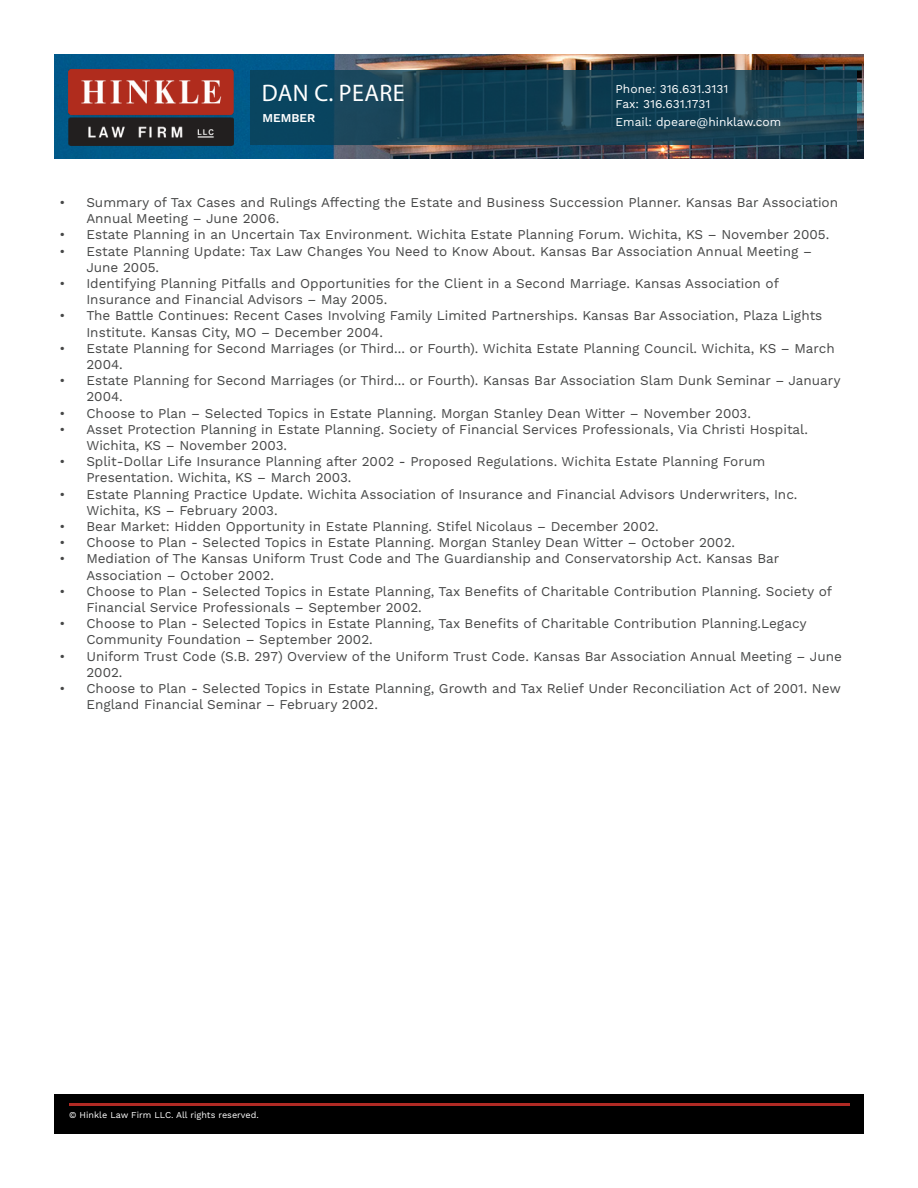
<style>
.page{position:relative;width:918px;height:1188px;background:#fff}
.page>*{position:absolute;margin:0;border:0;box-sizing:border-box;transform-origin:0 0}
.t1{font:24px "Myriad Pro";letter-spacing:.02em;color:#fff}
.t2{font:13.5px/16.2px "Work Sans";color:#464747}
.t3{font:12px/14.4px "Work Sans";color:#fff}
.t4{font:600 12px "Work Sans";color:#fff}
.t5{font:9px "Work Sans";color:#fff}
</style>
<div class="page">
<div style="left:54px;top:1094px;width:810px;height:40px;background:#000"></div>
<hr style="left:69px;top:1104px;width:781px;height:2px;background:#b02a24">
<img style="left:54px;top:54px;width:810px;height:105px">
<img style="left:68px;top:70px;width:165px;height:75px">
<svg style="left:250px;top:70px;width:606px;height:75px;background:#134155"></svg>
<p class="t1" style="left:262px;top:78px;width:145px">DAN C. PEARE</p>
<p class="t4" style="left:263px;top:111px;width:54px">MEMBER</p>
<p class="t3" style="left:616px;top:83px;width:114px">Phone: 316.631.3131<br>Fax: 316.631.1731</p>
<p class="t3" style="left:616px;top:115px;width:167px">Email: dpeare@hinklaw.com</p>
<p class="t2" style="left:86px;top:195px;width:753px;text-indent:-27px">• Summary of Tax Cases and Rulings Affecting the Estate and Business Succession Planner. Kansas Bar Association<br>Annual Meeting – June 2006.</p>
<p class="t2" style="left:59px;top:227px;width:772px">• Estate Planning in an Uncertain Tax Environment. Wichita Estate Planning Forum. Wichita, KS – November 2005.</p>
<p class="t2" style="left:86px;top:243px;width:727px;text-indent:-27px">• Estate Planning Update: Tax Law Changes You Need to Know About. Kansas Bar Association Annual Meeting –<br>June 2005.</p>
<p class="t2" style="left:86px;top:276px;width:694px;text-indent:-27px">• Identifying Planning Pitfalls and Opportunities for the Client in a Second Marriage. Kansas Association of<br>Insurance and Financial Advisors – May 2005.</p>
<p class="t2" style="left:86px;top:308px;width:738px;text-indent:-27px">• The Battle Continues: Recent Cases Involving Family Limited Partnerships. Kansas Bar Association, Plaza Lights<br>Institute. Kansas City, MO – December 2004.</p>
<p class="t2" style="left:86px;top:341px;width:750px;text-indent:-27px">• Estate Planning for Second Marriages (or Third... or Fourth). Wichita Estate Planning Council. Wichita, KS – March<br>2004.</p>
<p class="t2" style="left:86px;top:373px;width:756px;text-indent:-27px">• Estate Planning for Second Marriages (or Third... or Fourth). Kansas Bar Association Slam Dunk Seminar – January<br>2004.</p>
<p class="t2" style="left:59px;top:405px;width:693px">• Choose to Plan – Selected Topics in Estate Planning. Morgan Stanley Dean Witter – November 2003.</p>
<p class="t2" style="left:86px;top:422px;width:723px;text-indent:-27px">• Asset Protection Planning in Estate Planning. Society of Financial Services Professionals, Via Christi Hospital.<br>Wichita, KS – November 2003.</p>
<p class="t2" style="left:86px;top:454px;width:680px;text-indent:-27px">• Split-Dollar Life Insurance Planning after 2002 - Proposed Regulations. Wichita Estate Planning Forum<br>Presentation. Wichita, KS – March 2003.</p>
<p class="t2" style="left:86px;top:486px;width:713px;text-indent:-27px">• Estate Planning Practice Update. Wichita Association of Insurance and Financial Advisors Underwriters, Inc.<br>Wichita, KS – February 2003.</p>
<p class="t2" style="left:59px;top:519px;width:601px">• Bear Market: Hidden Opportunity in Estate Planning. Stifel Nicolaus – December 2002.</p>
<p class="t2" style="left:59px;top:535px;width:677px">• Choose to Plan - Selected Topics in Estate Planning. Morgan Stanley Dean Witter – October 2002.</p>
<p class="t2" style="left:86px;top:551px;width:694px;text-indent:-27px">• Mediation of The Kansas Uniform Trust Code and The Guardianship and Conservatorship Act. Kansas Bar<br>Association – October 2002.</p>
<p class="t2" style="left:86px;top:584px;width:747px;text-indent:-27px">• Choose to Plan - Selected Topics in Estate Planning, Tax Benefits of Charitable Contribution Planning. Society of<br>Financial Service Professionals – September 2002.</p>
<p class="t2" style="left:86px;top:616px;width:722px;text-indent:-27px">• Choose to Plan - Selected Topics in Estate Planning, Tax Benefits of Charitable Contribution Planning.Legacy<br>Community Foundation – September 2002.</p>
<p class="t2" style="left:86px;top:648px;width:757px;text-indent:-27px">• Uniform Trust Code (S.B. 297) Overview of the Uniform Trust Code. Kansas Bar Association Annual Meeting – June<br>2002.</p>
<p class="t2" style="left:86px;top:681px;width:756px;text-indent:-27px">• Choose to Plan - Selected Topics in Estate Planning, Growth and Tax Relief Under Reconciliation Act of 2001. New<br>England Financial Seminar – February 2002.</p>
<p class="t5" style="left:69px;top:1109px;width:191px">© Hinkle Law Firm LLC. All rights reserved.</p>
</div>
